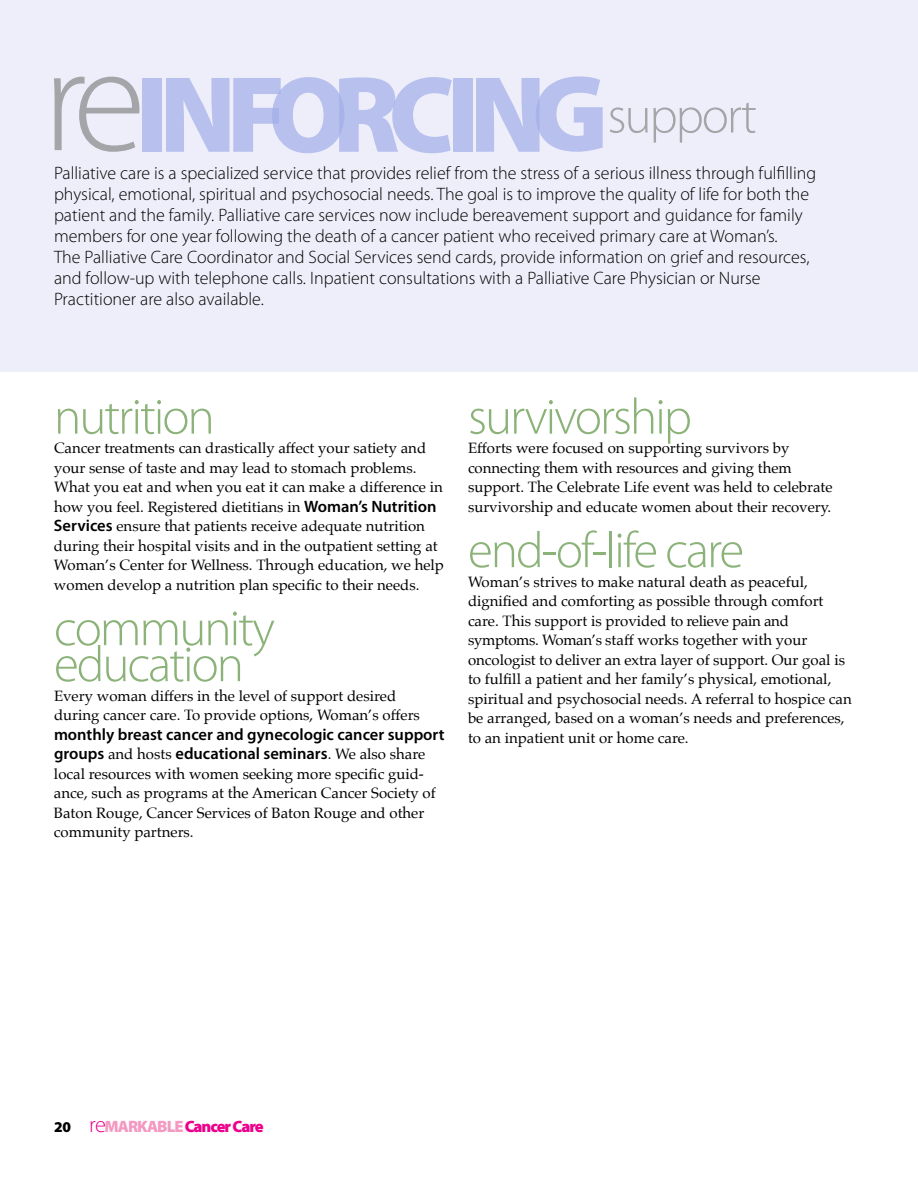
<style>
.page{position:relative;width:918px;height:1188px;background:#fff}
.page>*{position:absolute;margin:0;border:0;box-sizing:border-box;transform-origin:0 0}
.t1{font:300 51px/36px "Myriad Pro";letter-spacing:-.04em;color:#8bb278}
.t2{font:300 51px "Myriad Pro";letter-spacing:-.04em;color:#a3a5a8}
.t3{font:300 18px/21px "Myriad Pro";color:#000}
.t4{font:600 16.5px/19.5px "Myriad Pro";color:#000}
.t5{font:900 16.5px "Myriad Pro";letter-spacing:-.06em;color:#ec008c}
.t6{font:15px/19.5px "Palatino";color:#000}
.s1{font-family:"Myriad Pro";font-weight:600;font-size:16.5px}
.s2{font-family:"Palatino";font-weight:400;font-size:15px}
.s3{font-size:15px;color:#000}
.s4{font-weight:300;font-size:22.5px}
.s5{color:#f49ac2}
</style>
<div class="page">
<div style="left:0;top:0;width:918px;height:372px;background:#eeeefa"></div>
<svg style="left:54px;top:77px;width:85px;height:75px"></svg>
<div style="left:142px;top:78px;width:20px;height:74px;background:#b8c1ed"></div>
<svg style="left:166px;top:77px;width:286px;height:76px"></svg>
<div style="left:453px;top:78px;width:20px;height:74px;background:#b8c1ed"></div>
<svg style="left:476px;top:76px;width:127px;height:76px"></svg>
<h1 class="t2" style="left:608px;top:85px;width:151px">support</h1>
<p class="t3" style="left:54px;top:162px;width:764px">Palliative care is a specialized service that provides relief from the stress of a serious illness through fulfilling physical, emotional, spiritual and psychosocial needs. The goal is to improve the quality of life for both the patient and the family. Palliative care services now include bereavement support and guidance for family members for one year following the death of a cancer patient who received primary care at Woman’s.<br>The Palliative Care Coordinator and Social Services send cards, provide information on grief and resources, and follow-up with telephone calls. Inpatient consultations with a Palliative Care Physician or Nurse Practitioner are also available.</p>
<h1 class="t1" style="left:54px;top:398px;width:162px">nutrition</h1>
<p class="t6" style="left:54px;top:438px;width:391px">Cancer treatments can drastically affect your satiety and your sense of taste and may lead to stomach problems.<br>What you eat and when you eat it can make a difference in how you feel. Registered dietitians in <span class="s1">Woman’s Nutrition Services</span> ensure that patients receive adequate nutrition during their hospital visits and in the outpatient setting at Woman’s Center for Wellness. Through education, we help women develop a nutrition plan specific to their needs.</p>
<h1 class="t1" style="left:54px;top:610px;width:222px">community education</h1>
<p class="t6" style="left:54px;top:686px;width:368px">Every woman differs in the level of support desired during cancer care. To provide options, Woman’s offers</p>
<p class="t4" style="left:54px;top:724px;width:392px">monthly breast cancer and gynecologic cancer support groups <span class="s2">and hosts</span> educational seminars<span class="s2">. We also share</span></p>
<p class="t6" style="left:54px;top:764px;width:383px">local resources with women seeking more specific guid&shy;ance, such as programs at the American Cancer Society of Baton Rouge, Cancer Services of Baton Rouge and other community partners.</p>
<h1 class="t1" style="left:468px;top:398px;width:225px">survivorship</h1>
<p class="t6" style="left:468px;top:438px;width:366px">Efforts were focused on supporting survivors by connecting them with resources and giving them support. The Celebrate Life event was held to celebrate survivorship and educate women about their recovery.</p>
<h1 class="t1" style="left:468px;top:532px;width:278px">end-of-life care</h1>
<p class="t6" style="left:468px;top:572px;width:385px">Woman’s strives to make natural death as peaceful, dignified and comforting as possible through comfort care. This support is provided to relieve pain and symptoms. Woman’s staff works together with your oncologist to deliver an extra layer of support. Our goal is to fulfill a patient and her family’s physical, emotional, spiritual and psychosocial needs. A referral to hospice can be arranged, based on a woman’s needs and preferences, to an inpatient unit or home care.</p>
<p class="t5" style="left:54px;top:1116px;width:211px"><span class="s3">20</span> <span class="s4">re</span><span class="s5">MARKABLE</span> Cancer Care</p>
</div>
